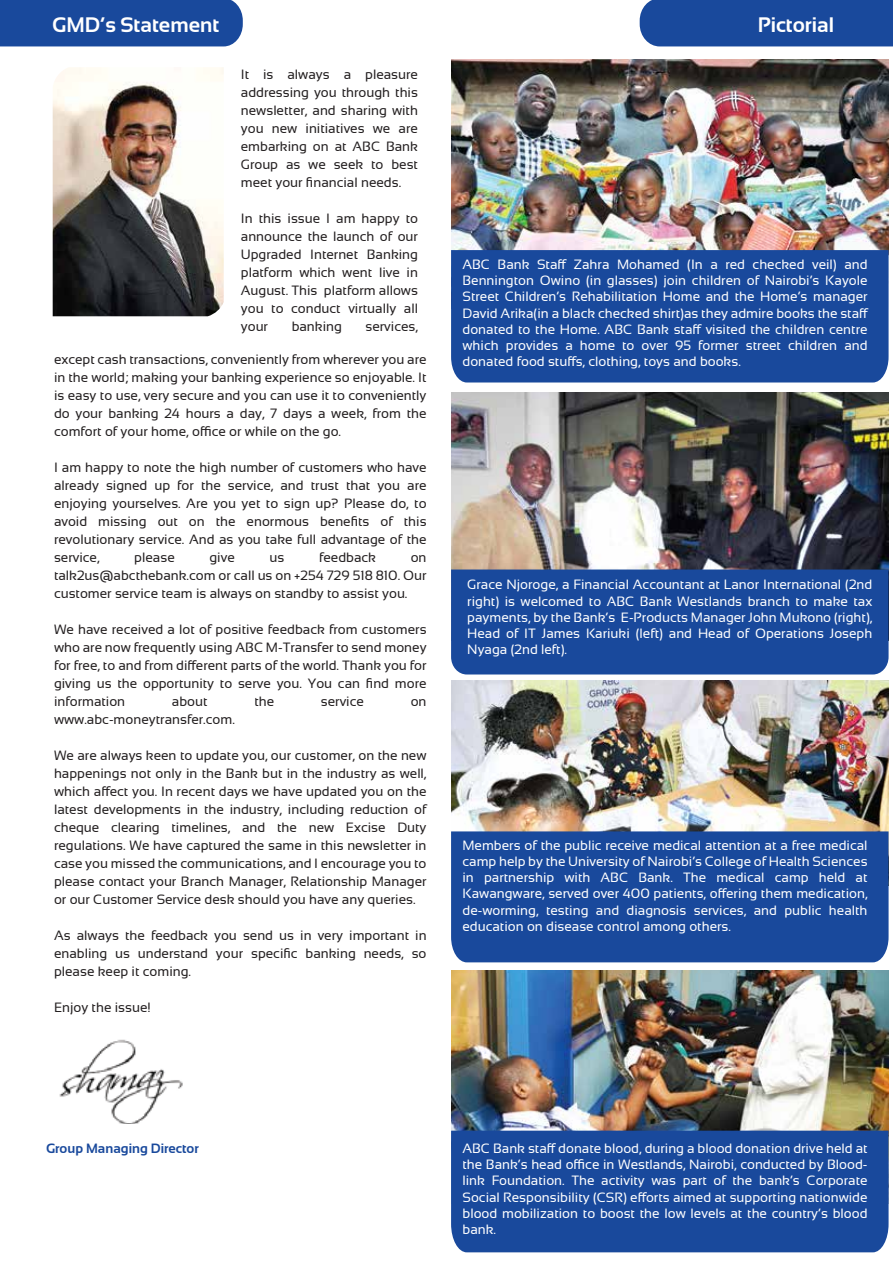
<style>
.page{position:relative;width:893px;height:1263px;background:#fff}
.page>*{position:absolute;margin:0;border:0;box-sizing:border-box;transform-origin:0 0}
.t1{font:700 21px "Sansation";color:#fff}
.t2{font:13.5px/18px "Sansation";color:#231f20;text-align:justify}
.t3{font:13.5px/16.2px "Sansation";color:#fff;text-align:justify}
.t4{font:700 13.5px "Sansation";color:#19499c}
</style>
<div class="page">
<img style="left:451px;top:680px;width:437px;height:151px">
<div style="left:0;top:0;width:243px;height:46px;background:#19499c"></div>
<div style="left:640px;top:0;width:253px;height:46px;background:#19499c"></div>
<img style="left:59px;top:1039px;width:124px;height:84px">
<img style="left:53px;top:67px;width:171px;height:249px">
<img style="left:451px;top:60px;width:437px;height:190px">
<div style="left:451px;top:250px;width:437px;height:132px;background:#19499c"></div>
<img style="left:451px;top:392px;width:437px;height:177px">
<div style="left:451px;top:569px;width:437px;height:105px;background:#19499c"></div>
<div style="left:451px;top:831px;width:437px;height:131px;background:#19499c"></div>
<img style="left:451px;top:970px;width:437px;height:161px">
<div style="left:451px;top:1131px;width:437px;height:121px;background:#19499c"></div>
<h1 class="t1" style="left:52px;top:13px;width:169px">GMD’s Statement</h1>
<h1 class="t1" style="left:758px;top:13px;width:78px">Pictorial</h1>
<p class="t2" style="left:241px;top:65px;width:179px">It is always a pleasure addressing you through this newsletter, and sharing with you new initiatives we are embarking on at ABC Bank Group as we seek to best meet your financial needs.</p>
<p class="t2" style="left:241px;top:209px;width:179px">In this issue I am happy to announce the launch of our Upgraded Internet Banking platform which went live in August. This platform allows you to conduct virtually all your</p>
<p class="t3" style="left:462px;top:256px;width:408px">ABC Bank Staff Zahra Mohamed (In a red checked veil) and Bennington Owino (in glasses) join children of Nairobi’s Kayole Street Children’s Rehabilitation Home and the Home’s manager David Arika(in a black checked shirt)as they admire books the staff donated to the Home. ABC Bank staff visited the children centre which provides a home to over 95 former street children and donated food stuffs, clothing, toys and books.</p>
<p class="t2" style="left:292px;top:317px;width:52px">banking</p>
<p class="t2" style="left:365px;top:317px;width:54px">services,</p>
<p class="t2" style="left:54px;top:350px;width:374px">except cash transactions, conveniently from wherever you are in the world; making your banking experience so enjoyable. It is easy to use, very secure and you can use it to conveniently do your banking 24 hours a day, 7 days a week, from the comfort of your home, office or while on the go.</p>
<p class="t2" style="left:54px;top:458px;width:374px">I am happy to note the high number of customers who have already signed up for the service, and trust that you are enjoying yourselves. Are you yet to sign up? Please do, to avoid missing out on the enormous benefits of this revolutionary service. And as you take full advantage of the service,</p>
<p class="t2" style="left:134px;top:548px;width:42px">please</p>
<p class="t2" style="left:209px;top:548px;width:27px">give</p>
<p class="t2" style="left:269px;top:548px;width:16px">us</p>
<p class="t2" style="left:319px;top:548px;width:58px">feedback</p>
<p class="t2" style="left:54px;top:548px;width:374px;text-indent:357px">on talk2us@abcthebank.com or call us on +254 729 518 810. Our customer service team is always on standby to assist you.</p>
<p class="t2" style="left:54px;top:620px;width:374px">We have received a lot of positive feedback from customers who are now frequently using ABC M-Transfer to send money for free, to and from different parts of the world. Thank you for giving us the opportunity to serve you. You can find more information</p>
<p class="t3" style="left:467px;top:577px;width:407px">Grace Njoroge, a Financial Accountant at Lanor International (2nd right) is welcomed to ABC Bank Westlands branch to make tax payments, by the Bank’s E-Products Manager John Mukono (right), Head of IT James Kariuki (left) and Head of Operations Joseph Nyaga (2nd left).</p>
<p class="t2" style="left:172px;top:692px;width:37px">about</p>
<p class="t2" style="left:254px;top:692px;width:21px">the</p>
<p class="t2" style="left:321px;top:692px;width:45px">service</p>
<p class="t2" style="left:411px;top:692px;width:17px">on</p>
<p class="t2" style="left:54px;top:710px;width:182px">www.abc-moneytransfer.com.</p>
<p class="t2" style="left:54px;top:746px;width:374px">We are always keen to update you, our customer, on the new happenings not only in the Bank but in the industry as well, which affect you. In recent days we have updated you on the latest developments in the industry, including reduction of cheque clearing timelines, and the new Excise Duty regulations. We have captured the same in this newsletter in case you missed the communications, and I encourage you to please contact your Branch Manager, Relationship Manager or our Customer Service desk should you have any queries.</p>
<p class="t2" style="left:54px;top:926px;width:374px">As always the feedback you send us in very important in enabling us understand your specific banking needs, so please keep it coming.</p>
<p class="t2" style="left:54px;top:998px;width:98px">Enjoy the issue!</p>
<p class="t3" style="left:462px;top:837px;width:407px">Members of the public receive medical attention at a free medical camp help by the University of Nairobi’s College of Health Sciences in partnership with ABC Bank. The medical camp held at Kawangware, served over 400 patients, offering them medication, de-worming, testing and diagnosis services, and public health education on disease control among others.</p>
<p class="t4" style="left:46px;top:1140px;width:154px">Group Managing Director</p>
<p class="t3" style="left:462px;top:1140px;width:407px">ABC Bank staff donate blood, during a blood donation drive held at the Bank’s head office in Westlands, Nairobi, conducted by Blood&shy;link Foundation. The activity was part of the bank’s Corporate Social Responsibility (CSR) efforts aimed at supporting nationwide blood mobilization to boost the low levels at the country’s blood bank.</p>
</div>
